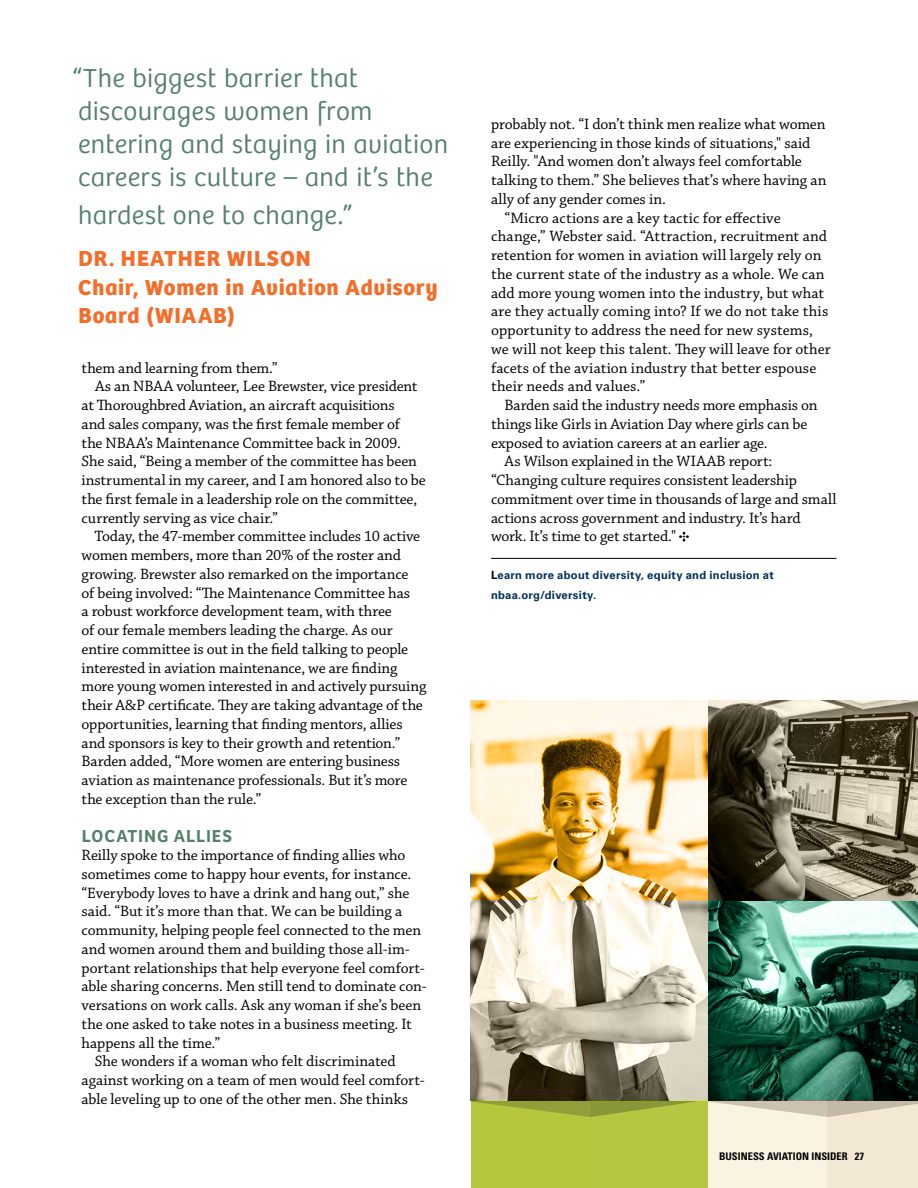
<style>
.page{position:relative;width:918px;height:1188px;background:#fff}
.page>*{position:absolute;margin:0;border:0;box-sizing:border-box;transform-origin:0 0}
.t1{font:300 27px/33px "Bree";letter-spacing:.01em;color:#558070}
.t2{font:700 22.5px/28.5px "Bree";letter-spacing:.035em;color:#f36e2a}
.t3{font:600 18px "Bree";letter-spacing:.05em;color:#558070}
.t4{font:15.75px "Chaparral Pro";letter-spacing:-.005em;color:#000}
.t5{font:15.75px "Chaparral Pro";letter-spacing:.015em;color:#000}
.t6{font:700 11.25px/20.2px "Univers LT Std";letter-spacing:.025em;color:#003057}
.t7{font:700 condensed 10.5px "Univers LT Std";color:#000}
.s1{color:#000}
</style>
<div class="page">
<svg style="left:471px;top:701px;width:447px;height:487px"></svg>
<hr style="left:491px;top:558px;width:345px;height:1px;background:#000">
<svg style="left:679px;top:532px;width:10px;height:10px"></svg>
<h1 class="t1" style="left:73px;top:62px;width:377px">“The biggest barrier that discourages women from entering and staying in aviation careers is culture – and it’s the</h1>
<h1 class="t1" style="left:78px;top:199px;width:275px">hardest one to change.”</h1>
<h2 class="t2" style="left:78px;top:245px;width:361px">DR. HEATHER WILSON<br>Chair, Women in Aviation Advisory<br>Board (WIAAB)</h2>
<p class="t4" style="left:82px;top:359px;width:198px">them and learning from them.”</p>
<p class="t4" style="left:95px;top:378px;width:324px">As an NBAA volunteer, Lee Brewster, vice president</p>
<p class="t4" style="left:82px;top:397px;width:315px">at Thoroughbred Aviation, an aircraft acquisitions</p>
<p class="t4" style="left:82px;top:415px;width:320px">and sales company, was the first female member of</p>
<p class="t4" style="left:82px;top:434px;width:321px">the NBAA’s Maintenance Committee back in 2009.</p>
<p class="t4" style="left:82px;top:453px;width:337px">She said, “Being a member of the committee has been</p>
<p class="t4" style="left:82px;top:472px;width:346px">instrumental in my career, and I am honored also to be</p>
<p class="t4" style="left:82px;top:490px;width:337px">the first female in a leadership role on the committee,</p>
<p class="t4" style="left:82px;top:509px;width:198px">currently serving as vice chair.”</p>
<p class="t4" style="left:94px;top:528px;width:327px">Today, the 47-member committee includes 10 active</p>
<p class="t4" style="left:82px;top:546px;width:321px">women members, more than 20% of the roster and</p>
<p class="t4" style="left:82px;top:565px;width:328px">growing. Brewster also remarked on the importance</p>
<p class="t4" style="left:82px;top:584px;width:330px">of being involved: “The Maintenance Committee has</p>
<p class="t4" style="left:82px;top:603px;width:312px">a robust workforce development team, with three</p>
<p class="t4" style="left:82px;top:621px;width:313px">of our female members leading the charge. As our</p>
<p class="t4" style="left:82px;top:640px;width:328px">entire committee is out in the field talking to people</p>
<p class="t4" style="left:82px;top:659px;width:317px">interested in aviation maintenance, we are finding</p>
<p class="t4" style="left:82px;top:678px;width:346px">more young women interested in and actively pursuing</p>
<p class="t4" style="left:82px;top:696px;width:343px">their A&amp;P certificate. They are taking advantage of the</p>
<p class="t4" style="left:82px;top:715px;width:323px">opportunities, learning that finding mentors, allies</p>
<p class="t4" style="left:82px;top:734px;width:321px">and sponsors is key to their growth and retention.”</p>
<p class="t4" style="left:82px;top:753px;width:320px">Barden added, “More women are entering business</p>
<p class="t4" style="left:82px;top:771px;width:327px">aviation as maintenance professionals. But it’s more</p>
<p class="t4" style="left:82px;top:790px;width:181px">the exception than the rule.”</p>
<p class="t3" style="left:82px;top:822px;width:152px">LOCATING ALLIES</p>
<p class="t4" style="left:82px;top:847px;width:325px">Reilly spoke to the importance of finding allies who</p>
<p class="t4" style="left:82px;top:865px;width:331px">sometimes come to happy hour events, for instance.</p>
<p class="t4" style="left:82px;top:884px;width:329px">“Everybody loves to have a drink and hang out,” she</p>
<p class="t4" style="left:82px;top:903px;width:322px">said. “But it’s more than that. We can be building a</p>
<p class="t4" style="left:82px;top:922px;width:341px">community, helping people feel connected to the men</p>
<p class="t4" style="left:82px;top:940px;width:330px">and women around them and building those all-im-</p>
<p class="t4" style="left:82px;top:959px;width:345px">portant relationships that help everyone feel comfort-</p>
<p class="t4" style="left:82px;top:978px;width:347px">able sharing concerns. Men still tend to dominate con-</p>
<p class="t4" style="left:82px;top:996px;width:341px">versations on work calls. Ask any woman if she’s been</p>
<p class="t4" style="left:82px;top:1015px;width:332px">the one asked to take notes in a business meeting. It</p>
<p class="t4" style="left:82px;top:1034px;width:140px">happens all the time.”</p>
<p class="t4" style="left:95px;top:1053px;width:302px">She wonders if a woman who felt discriminated</p>
<p class="t4" style="left:82px;top:1071px;width:345px">against working on a team of men would feel comfort-</p>
<p class="t4" style="left:82px;top:1090px;width:328px">able leveling up to one of the other men. She thinks</p>
<p class="t4" style="left:491px;top:115px;width:336px">probably not. “I don’t think men realize what women</p>
<p class="t4" style="left:491px;top:134px;width:321px">are experiencing in those kinds of situations," said</p>
<p class="t4" style="left:491px;top:153px;width:312px">Reilly. "And women don’t always feel comfortable</p>
<p class="t4" style="left:491px;top:172px;width:337px">talking to them.” She believes that’s where having an</p>
<p class="t4" style="left:491px;top:190px;width:176px">ally of any gender comes in.</p>
<p class="t4" style="left:505px;top:209px;width:278px">“Micro actions are a key tactic for effective</p>
<p class="t4" style="left:491px;top:228px;width:338px">change,” Webster said. “Attraction, recruitment and</p>
<p class="t4" style="left:491px;top:246px;width:332px">retention for women in aviation will largely rely on</p>
<p class="t4" style="left:491px;top:265px;width:335px">the current state of the industry as a whole. We can</p>
<p class="t4" style="left:491px;top:284px;width:335px">add more young women into the industry, but what</p>
<p class="t5" style="left:491px;top:303px;width:339px">are they actually coming into? If we do not take this</p>
<p class="t4" style="left:491px;top:321px;width:324px">opportunity to address the need for new systems,</p>
<p class="t4" style="left:491px;top:340px;width:341px">we will not keep this talent. They will leave for other</p>
<p class="t4" style="left:491px;top:359px;width:327px">facets of the aviation industry that better espouse</p>
<p class="t4" style="left:491px;top:378px;width:156px">their needs and values.”</p>
<p class="t4" style="left:505px;top:396px;width:315px">Barden said the industry needs more emphasis on</p>
<p class="t4" style="left:491px;top:415px;width:318px">things like Girls in Aviation Day where girls can be</p>
<p class="t4" style="left:491px;top:434px;width:278px">exposed to aviation careers at an earlier age.</p>
<p class="t4" style="left:505px;top:453px;width:269px">As Wilson explained in the WIAAB report:</p>
<p class="t4" style="left:491px;top:471px;width:307px">“Changing culture requires consistent leadership</p>
<p class="t4" style="left:491px;top:490px;width:347px">commitment over time in thousands of large and small</p>
<p class="t4" style="left:491px;top:509px;width:311px">actions across government and industry. It’s hard</p>
<p class="t4" style="left:491px;top:528px;width:187px">work. It’s time to get started."</p>
<p class="t6" style="left:491px;top:565px;width:284px"><span class="s1">L</span>earn more about diversity, equity and inclusion at nbaa.org/diversity.</p>
<p class="t7" style="left:719px;top:1150px;width:146px">BUSINESS AVIATION INSIDER 27</p>
</div>
